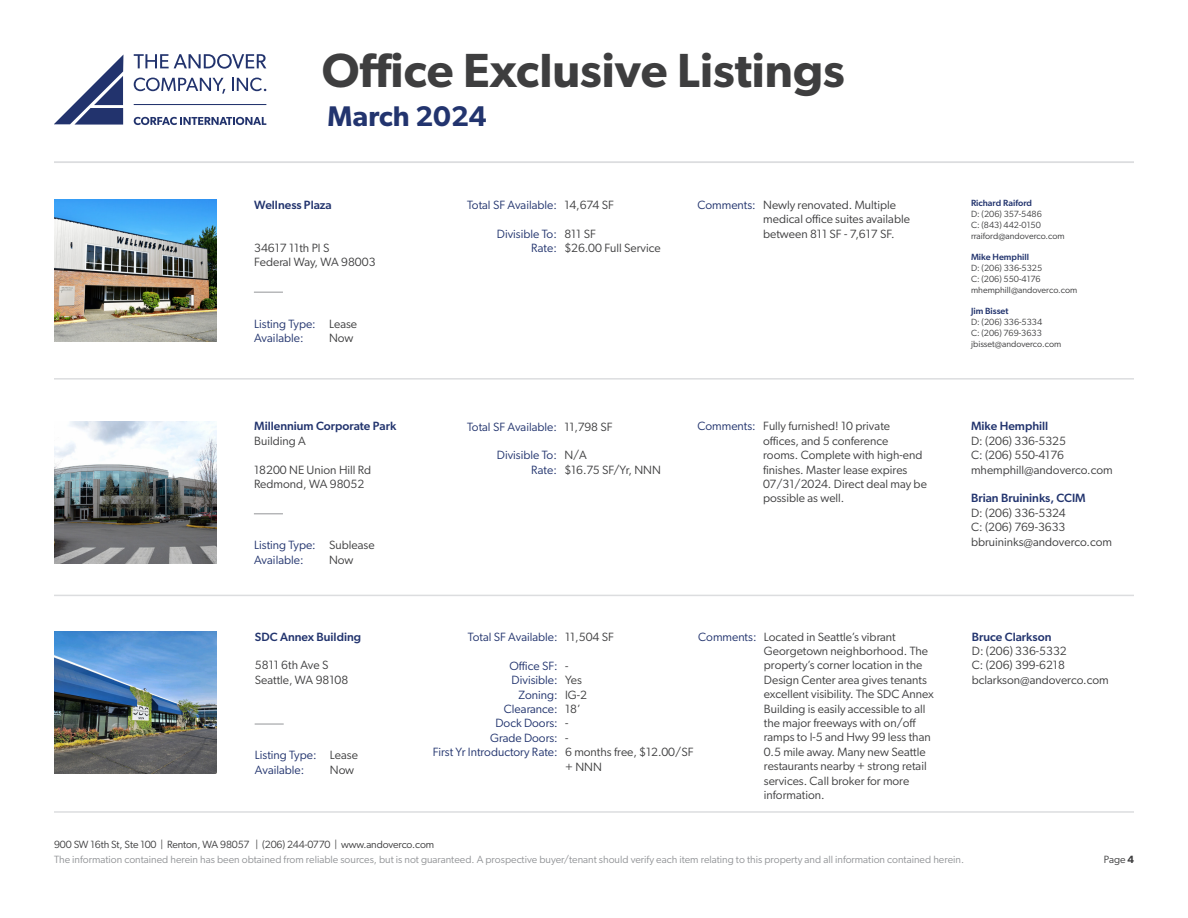
<style>
.page{position:relative;width:1188px;height:918px;background:#fff}
.page>*{position:absolute;margin:0;border:0;box-sizing:border-box;transform-origin:0 0}
.t1{font:600 48px "Gibson";color:#3e3e3f}
.t2{font:600 28.5px "Gibson";color:#22346e}
.t3{font:12px/14.4px "Gibson";color:#3e3e3f}
.t4{font:12px "Gibson";color:#22346e}
.t5{font:500 12px "Gibson";color:#22346e}
.t6{font:10.5px "Gibson";color:#939598}
.t7{font:10.5px "Gibson";letter-spacing:-.01em;color:#3e3e3f}
.t8{font:9px "Gibson";color:#3e3e3f}
.t9{font:500 9px "Gibson";color:#22346e}
.s1{font-weight:600}
</style>
<div class="page">
<svg style="left:54px;top:55px;width:69px;height:70px"></svg>
<svg style="left:134px;top:54px;width:132px;height:15px"></svg>
<hr style="left:134px;top:104px;width:132px;height:1px;background:#22336d">
<svg style="left:134px;top:117px;width:132px;height:8px"></svg>
<svg style="left:134px;top:78px;width:91px;height:16px"></svg>
<svg style="left:232px;top:78px;width:34px;height:13px"></svg>
<hr style="left:54px;top:162px;width:1080px;height:1px;background:#dcdddf">
<hr style="left:54px;top:378px;width:1080px;height:2px;background:#dcdddf">
<hr style="left:54px;top:595px;width:1080px;height:1px;background:#dcdddf">
<hr style="left:54px;top:811px;width:1080px;height:2px;background:#dcdddf">
<img style="left:54px;top:421px;width:162px;height:143px">
<svg style="left:254px;top:513px;width:29px;height:1px"></svg>
<svg style="left:254px;top:292px;width:29px;height:1px"></svg>
<img style="left:54px;top:199px;width:162px;height:143px">
<img style="left:55px;top:631px;width:162px;height:143px">
<svg style="left:255px;top:724px;width:29px;height:1px"></svg>
<h1 class="t1" style="left:322px;top:42px;width:525px">Office Exclusive Listings</h1>
<h2 class="t2" style="left:327px;top:100px;width:161px">March 2024</h2>
<p class="t5" style="left:254px;top:197px;width:79px">Wellness Plaza</p>
<p class="t3" style="left:254px;top:240px;width:77px">34617 11th Pl S</p>
<p class="t3" style="left:254px;top:255px;width:123px">Federal Way, WA 98003</p>
<p class="t4" style="left:254px;top:316px;width:63px">Listing Type:</p>
<p class="t4" style="left:254px;top:331px;width:51px">Available:</p>
<p class="t3" style="left:329px;top:316px;width:30px">Lease</p>
<p class="t3" style="left:329px;top:330px;width:26px">Now</p>
<p class="t4" style="left:467px;top:198px;width:91px">Total SF Available:</p>
<p class="t4" style="left:497px;top:226px;width:62px">Divisible To:</p>
<p class="t4" style="left:531px;top:241px;width:27px">Rate:</p>
<p class="t3" style="left:564px;top:198px;width:51px">14,674 SF</p>
<p class="t3" style="left:564px;top:226px;width:33px">811 SF</p>
<p class="t3" style="left:564px;top:241px;width:98px">$26.00 Full Service</p>
<p class="t4" style="left:698px;top:197px;width:60px">Comments:</p>
<p class="t3" style="left:763px;top:197px;width:148px">Newly renovated. Multiple medical office suites available between 811 SF - 7,617 SF.</p>
<p class="t9" style="left:971px;top:198px;width:63px">Richard Raiford</p>
<p class="t8" style="left:971px;top:209px;width:72px">D: (206) 357-5486</p>
<p class="t8" style="left:971px;top:219px;width:71px">C: (843) 442-0150</p>
<p class="t8" style="left:971px;top:230px;width:95px">rraiford@andoverco.com</p>
<p class="t9" style="left:971px;top:252px;width:59px">Mike Hemphill</p>
<p class="t8" style="left:971px;top:263px;width:73px">D: (206) 336-5325</p>
<p class="t8" style="left:971px;top:273px;width:71px">C: (206) 550-4176</p>
<p class="t8" style="left:971px;top:284px;width:108px">mhemphill@andoverco.com</p>
<p class="t9" style="left:971px;top:306px;width:39px">Jim Bisset</p>
<p class="t8" style="left:971px;top:317px;width:73px">D: (206) 336-5334</p>
<p class="t8" style="left:971px;top:327px;width:72px">C: (206) 769-3633</p>
<p class="t8" style="left:971px;top:338px;width:92px">jbisset@andoverco.com</p>
<p class="t5" style="left:254px;top:419px;width:144px">Millennium Corporate Park</p>
<p class="t3" style="left:254px;top:433px;width:53px">Building A</p>
<p class="t3" style="left:254px;top:462px;width:118px">18200 NE Union Hill Rd</p>
<p class="t3" style="left:254px;top:477px;width:112px">Redmond, WA 98052</p>
<p class="t4" style="left:254px;top:538px;width:63px">Listing Type:</p>
<p class="t4" style="left:254px;top:552px;width:51px">Available:</p>
<p class="t3" style="left:329px;top:538px;width:47px">Sublease</p>
<p class="t3" style="left:329px;top:552px;width:26px">Now</p>
<p class="t4" style="left:467px;top:419px;width:91px">Total SF Available:</p>
<p class="t4" style="left:497px;top:448px;width:62px">Divisible To:</p>
<p class="t4" style="left:531px;top:463px;width:27px">Rate:</p>
<p class="t3" style="left:564px;top:419px;width:50px">11,798 SF</p>
<p class="t3" style="left:564px;top:448px;width:24px">N/A</p>
<p class="t3" style="left:564px;top:462px;width:98px">$16.75 SF/Yr, NNN</p>
<p class="t4" style="left:698px;top:419px;width:60px">Comments:</p>
<p class="t3" style="left:763px;top:419px;width:165px">Fully furnished! 10 private offices, and 5 conference<br>rooms. Complete with high-end finishes. Master lease expires<br>07/31/2024. Direct deal may be possible as well.</p>
<p class="t5" style="left:971px;top:419px;width:79px">Mike Hemphill</p>
<p class="t3" style="left:971px;top:433px;width:96px">D: (206) 336-5325</p>
<p class="t3" style="left:971px;top:448px;width:94px">C: (206) 550-4176</p>
<p class="t3" style="left:971px;top:462px;width:143px">mhemphill@andoverco.com</p>
<p class="t5" style="left:971px;top:491px;width:116px">Brian Bruininks, CCIM</p>
<p class="t3" style="left:971px;top:505px;width:96px">D: (206) 336-5324</p>
<p class="t3" style="left:971px;top:520px;width:96px">C: (206) 769-3633</p>
<p class="t3" style="left:971px;top:534px;width:143px">bbruininks@andoverco.com</p>
<p class="t5" style="left:255px;top:629px;width:108px">SDC Annex Building</p>
<p class="t3" style="left:255px;top:658px;width:75px">5811 6th Ave S</p>
<p class="t3" style="left:255px;top:672px;width:95px">Seattle, WA 98108</p>
<p class="t4" style="left:255px;top:748px;width:63px">Listing Type:</p>
<p class="t4" style="left:255px;top:762px;width:51px">Available:</p>
<p class="t3" style="left:330px;top:748px;width:30px">Lease</p>
<p class="t3" style="left:330px;top:762px;width:26px">Now</p>
<p class="t4" style="left:468px;top:630px;width:91px">Total SF Available:</p>
<p class="t4" style="left:509px;top:658px;width:50px">Office SF:</p>
<p class="t4" style="left:512px;top:673px;width:48px">Divisible:</p>
<p class="t4" style="left:519px;top:687px;width:41px">Zoning:</p>
<p class="t4" style="left:504px;top:702px;width:55px">Clearance:</p>
<p class="t4" style="left:495px;top:716px;width:64px">Dock Doors:</p>
<p class="t4" style="left:490px;top:730px;width:69px">Grade Doors:</p>
<p class="t4" style="left:433px;top:745px;width:126px">First Yr Introductory Rate:</p>
<p class="t4" style="left:698px;top:629px;width:60px">Comments:</p>
<p class="t3" style="left:764px;top:629px;width:171px">Located in Seattle’s vibrant<br>Georgetown neighborhood. The property’s corner location in the<br>Design Center area gives tenants excellent visibility. The SDC Annex<br>Building is easily accessible to all the major freeways with on/off ramps to I-5 and Hwy 99 less than<br>0.5 mile away. Many new Seattle restaurants nearby + strong retail services. Call broker for more information.</p>
<p class="t5" style="left:972px;top:629px;width:81px">Bruce Clarkson</p>
<p class="t3" style="left:565px;top:629px;width:50px">11,504 SF</p>
<p class="t3" style="left:565px;top:658px;width:5px">-</p>
<p class="t3" style="left:565px;top:673px;width:18px">Yes</p>
<p class="t3" style="left:565px;top:687px;width:23px">IG-2</p>
<p class="t3" style="left:565px;top:701px;width:17px">18’</p>
<p class="t3" style="left:565px;top:716px;width:5px">-</p>
<p class="t3" style="left:565px;top:730px;width:5px">-</p>
<p class="t3" style="left:565px;top:745px;width:130px">6 months free, $12.00/SF</p>
<p class="t3" style="left:565px;top:759px;width:38px">+ NNN</p>
<p class="t3" style="left:972px;top:644px;width:96px">D: (206) 336-5332</p>
<p class="t3" style="left:972px;top:658px;width:95px">C: (206) 399-6218</p>
<p class="t3" style="left:972px;top:672px;width:138px">bclarkson@andoverco.com</p>
<p class="t7" style="left:54px;top:838px;width:382px">900 SW 16th St, Ste 100 | Renton, WA 98057 | (206) 244-0770 | www.andoverco.com</p>
<p class="t6" style="left:54px;top:853px;width:912px">The information contained herein has been obtained from reliable sources, but is not guaranteed. A prospective buyer/tenant should verify each item relating to this property and all information contained herein.</p>
<p class="t7" style="left:1104px;top:853px;width:32px">Page <span class="s1">4</span></p>
</div>
